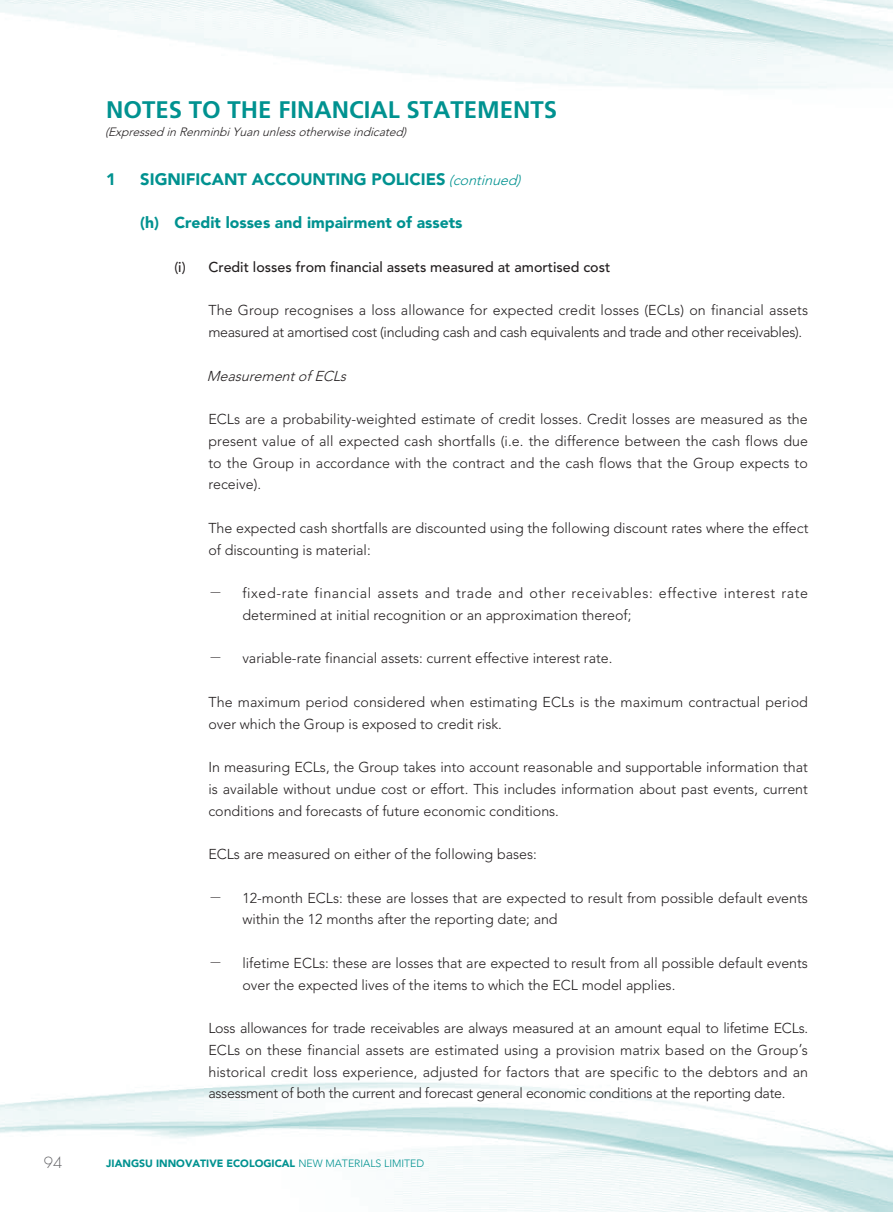
<style>
.page{position:relative;width:893px;height:1212px;background:#fff}
.page>*{position:absolute;margin:0;border:0;box-sizing:border-box;transform-origin:0 0}
.t1{font:700 24px "Frutiger LT Std";color:#009290}
.t2{font:900 16.5px "Avenir LT Std";color:#009290}
.t3{font:900 15.75px "Avenir LT Std";color:#009290}
.t4{font:300 15px "Futura Std";color:#636366}
.t5{font:300 14.25px/21.8px "Avenir LT Std";color:#231f20}
.t6{font:300 14.25px/21.8px "Avenir LT Std";letter-spacing:-.02em;color:#231f20}
.t7{font:300 14.25px/21.8px "Avenir LT Std";letter-spacing:.04em;color:#231f20}
.t8{font:500 14.25px "Avenir LT Std";color:#231f20}
.t9{font:italic 300 14.25px "Avenir LT Std";color:#231f20}
.t10{font:300 14.25px "M Hei HK";color:#231f20}
.t11{font:italic 300 12px "Avenir LT Std";color:#231f20}
.t12{font:900 10.5px "Avenir LT Std";color:#009290}
.s1{font-weight:300;font-style:italic;font-size:14.25px}
.s2{font-weight:300}
</style>
<div class="page">
<img style="left:0;top:0;width:892px;height:1212px">
<h1 class="t1" style="left:106px;top:96px;width:452px">NOTES TO THE FINANCIAL STATEMENTS</h1>
<p class="t11" style="left:105px;top:125px;width:306px">(Expressed inRenminbiYuanunlessotherwiseindicated)</p>
<p class="t2" style="left:106px;top:169px;width:11px">1</p>
<p class="t2" style="left:140px;top:169px;width:386px">SIGNIFICANT ACCOUNTING POLICIES <span class="s1">(continued)</span></p>
<p class="t3" style="left:140px;top:213px;width:324px">(h) Credit losses and impairment of assets</p>
<p class="t8" style="left:174px;top:259px;width:437px">(i) Credit losses from financial assets measured at amortised cost</p>
<p class="t6" style="left:208px;top:300px;width:601px">The Group recognises a loss allowance for expected credit losses (ECLs) on financial assets measured at amortised cost (including cash and cash equivalents and trade and other receivables).</p>
<p class="t9" style="left:207px;top:367px;width:145px">MeasurementofECLs</p>
<p class="t5" style="left:208px;top:408px;width:601px;text-align:justify">ECLs are a probability-weighted estimate of credit losses. Credit losses are measured as the present value of all expected cash shortfalls (i.e. the difference between the cash flows due to the Group in accordance with the contract and the cash flows that the Group expects to receive).</p>
<p class="t5" style="left:208px;top:517px;width:602px">The expected cash shortfalls are discounted using the following discount rates where the effect of discounting is material:</p>
<p class="t10" style="left:208px;top:586px;width:16px">－</p>
<p class="t7" style="left:242px;top:582px;width:567px">fixed-rate financial assets and trade and other receivables: effective interest rate determined at initial recognition or an approximation thereof;</p>
<p class="t10" style="left:208px;top:651px;width:16px">－</p>
<p class="t5" style="left:242px;top:648px;width:372px">variable-rate financial assets: current effective interest rate.</p>
<p class="t5" style="left:208px;top:691px;width:601px">The maximum period considered when estimating ECLs is the maximum contractual period over which the Group is exposed to credit risk.</p>
<p class="t5" style="left:208px;top:756px;width:601px;text-align:justify">In measuring ECLs, the Group takes into account reasonable and supportable information that is available without undue cost or effort. This includes information about past events, current conditions and forecasts of future economic conditions.</p>
<p class="t5" style="left:208px;top:843px;width:330px">ECLs are measured on either of the following bases:</p>
<p class="t10" style="left:208px;top:890px;width:16px">－</p>
<p class="t5" style="left:242px;top:887px;width:567px">12-month ECLs: these are losses that are expected to result from possible default events within the 12 months after the reporting date; and</p>
<p class="t10" style="left:208px;top:955px;width:16px">－</p>
<p class="t5" style="left:242px;top:952px;width:567px">lifetime ECLs: these are losses that are expected to result from all possible default events over the expected lives of the items to which the ECL model applies.</p>
<p class="t5" style="left:208px;top:1017px;width:601px;text-align:justify">Loss allowances for trade receivables are always measured at an amount equal to lifetime ECLs.<br>ECLs on these financial assets are estimated using a provision matrix based on the Group’s historical credit loss experience, adjusted for factors that are specific to the debtors and an assessment of both the current and forecast general economic conditions at the reporting date.</p>
<p class="t4" style="left:44px;top:1153px;width:20px">94</p>
<p class="t12" style="left:106px;top:1157px;width:319px">JIANGSU INNOVATIVE ECOLOGICAL <span class="s2">NEW MATERIALS LIMITED</span></p>
</div>
